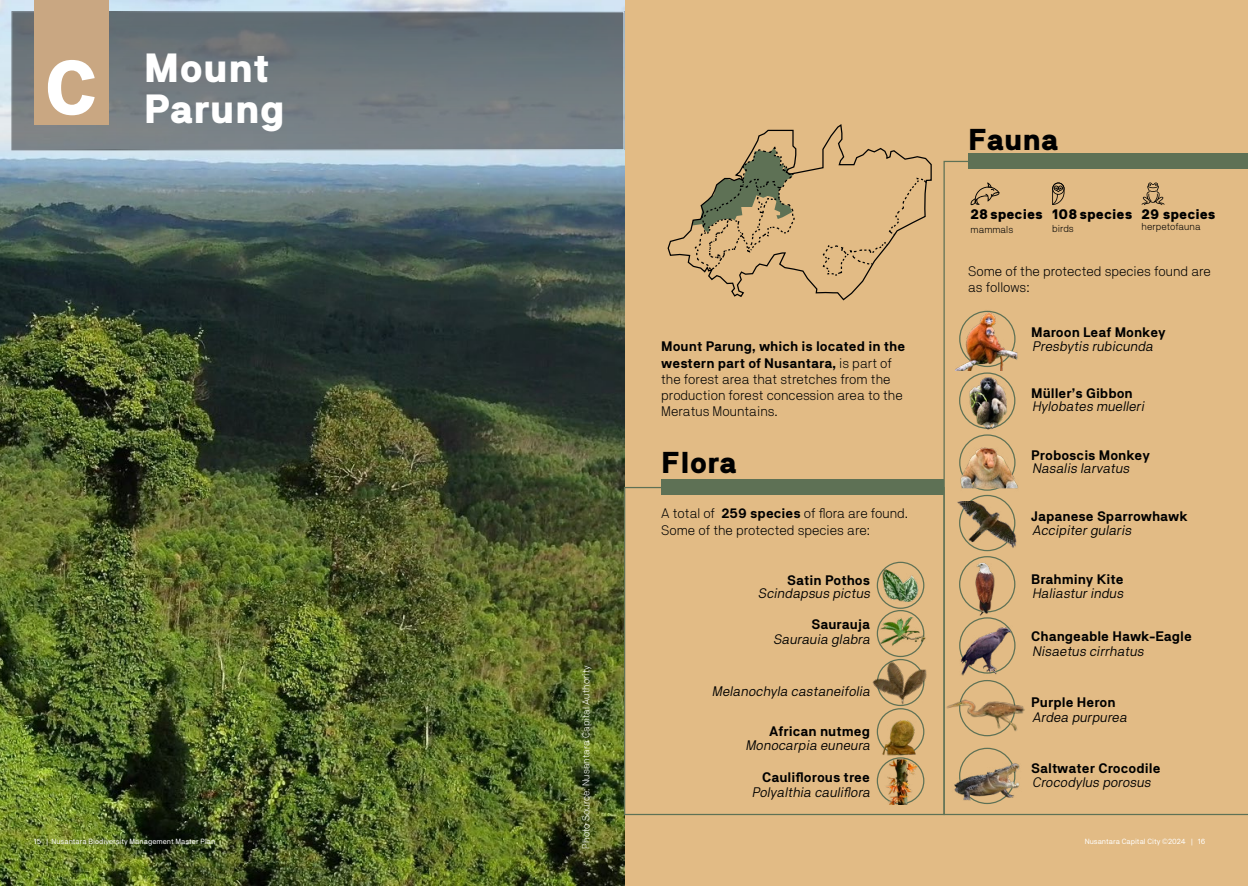
<style>
.page{position:relative;width:1248px;height:886px;background:#fff}
.page>*{position:absolute;margin:0;border:0;box-sizing:border-box;transform-origin:0 0}
.t1{font:40.5px/41.2px "NB Akademie Pro Black";color:#fff}
.t2{font:30px "NB Akademie Pro Black";color:#000}
.t3{font:14px "NB Akademie Pro Black";color:#000}
.t4{font:13.75px/16.2px "NB Akademie Pro Bold";color:#000}
.t5{font:italic 13.75px "NB Akademie Pro Book";color:#000}
.t6{font:13.75px/16.2px "NB Akademie Pro Light";color:#000}
.t7{font:10px "NB Akademie Pro Light";color:#fff}
.t8{font:10px "NB Akademie Pro Light";color:#000}
.t9{font:7.5px "NB Akademie Pro Regular";color:#fff}
.s1{font-size:76.5px}
.s2{font-family:"NB Akademie Pro Light"}
.s3{font-family:"NB Akademie Pro Bold"}
</style>
<div class="page">
<div style="left:624px;top:1px;width:623px;height:885px;background:#e2bb85"></div>
<img style="left:0;top:0;width:624px;height:886px">
<svg style="left:667px;top:124px;width:265px;height:177px"></svg>
<svg style="left:692px;top:145px;width:103px;height:125px"></svg>
<svg style="left:821px;top:177px;width:106px;height:99px"></svg>
<div style="left:968px;top:153px;width:279px;height:16px;background:#5e7155"></div>
<svg style="left:943px;top:161px;width:304px;height:654px"></svg>
<div style="left:661px;top:479px;width:282px;height:16px;background:#5e7155"></div>
<div style="left:624px;top:487px;width:320px;height:328px;border:1px solid #5e7155"></div>
<div style="left:876px;top:562px;width:48px;height:47px;border:1px solid #5e7155;border-radius:50%"></div>
<div style="left:876px;top:610px;width:48px;height:47px;border:1px solid #5e7155;border-radius:50%"></div>
<div style="left:876px;top:708px;width:48px;height:47px;border:1px solid #5e7155;border-radius:50%"></div>
<div style="left:876px;top:757px;width:48px;height:47px;border:1px solid #5e7155;border-radius:50%"></div>
<div style="left:958px;top:556px;width:57px;height:56px;border:1px solid #5e7155;border-radius:50%"></div>
<img style="left:955px;top:310px;width:63px;height:61px">
<img style="left:963px;top:371px;width:48px;height:62px">
<img style="left:960px;top:444px;width:57px;height:48px">
<img style="left:959px;top:559px;width:51px;height:58px">
<img style="left:958px;top:626px;width:61px;height:51px">
<img style="left:942px;top:759px;width:83px;height:41px">
<img style="left:880px;top:564px;width:40px;height:43px">
<img style="left:879px;top:617px;width:47px;height:28px">
<img style="left:872px;top:645px;width:55px;height:69px">
<img style="left:878px;top:715px;width:43px;height:41px">
<img style="left:884px;top:758px;width:36px;height:46px">
<div style="left:12px;top:12px;width:612px;height:138px;background:linear-gradient(to bottom,#5f6a71,#7e858a)"></div>
<div style="left:34px;top:0;width:75px;height:124px;background:#c9a782"></div>
<img style="left:943px;top:694px;width:82px;height:40px">
<img style="left:956px;top:502px;width:61px;height:46px">
<h1 class="t1" style="left:144px;top:46px;width:143px;text-indent:-99px"><span class="s1">C</span> Mount<br>Parung</h1>
<h2 class="t2" style="left:968px;top:121px;width:92px">Fauna</h2>
<p class="t4" style="left:661px;top:338px;width:245px">Mount Parung, which is located in the western part of Nusantara, <span class="s2">is part of</span></p>
<p class="t6" style="left:661px;top:371px;width:243px">the forest area that stretches from the production forest concession area to the<br>Meratus Mountains.</p>
<h2 class="t2" style="left:661px;top:445px;width:77px">Flora</h2>
<p class="t3" style="left:970px;top:206px;width:246px">28 species 108 species 29 species</p>
<p class="t8" style="left:970px;top:224px;width:44px">mammals</p>
<p class="t8" style="left:1052px;top:223px;width:23px">birds</p>
<p class="t8" style="left:1141px;top:220px;width:61px">herpetofauna</p>
<p class="t6" style="left:968px;top:263px;width:244px">Some of the protected species found are as follows:</p>
<p class="t4" style="left:1031px;top:323px;width:136px">Maroon Leaf Monkey</p>
<p class="t5" style="left:1031px;top:338px;width:125px">Presbytis rubicunda</p>
<p class="t4" style="left:1031px;top:384px;width:103px">Müller’s Gibbon</p>
<p class="t5" style="left:1031px;top:397px;width:116px">Hylobates muelleri</p>
<p class="t4" style="left:1031px;top:446px;width:120px">Proboscis Monkey</p>
<p class="t5" style="left:1031px;top:460px;width:102px">Nasalis larvatus</p>
<p class="t6" style="left:661px;top:505px;width:248px">A total of <span class="s3">259 species</span> of flora are found.<br>Some of the protected species are:</p>
<p class="t4" style="left:1031px;top:508px;width:158px">Japanese Sparrowhawk</p>
<p class="t5" style="left:1031px;top:522px;width:103px">Accipitergularis</p>
<p class="t4" style="left:787px;top:571px;width:84px">Satin Pothos</p>
<p class="t4" style="left:811px;top:616px;width:60px">Saurauja</p>
<p class="t5" style="left:758px;top:585px;width:116px">Scindapsus pictus</p>
<p class="t5" style="left:773px;top:631px;width:101px">Saurauia glabra</p>
<p class="t4" style="left:1031px;top:570px;width:94px">Brahminy Kite</p>
<p class="t5" style="left:1031px;top:585px;width:95px">Haliasturindus</p>
<p class="t4" style="left:1031px;top:628px;width:162px">Changeable Hawk-Eagle</p>
<p class="t5" style="left:1031px;top:643px;width:116px">Nisaetus cirrhatus</p>
<p class="t7" style="left:580px;top:849px;width:185px;rotate:-90deg">Photo Source: Nusantara Capital Authority</p>
<p class="t5" style="left:711px;top:683px;width:162px">Melanochyla castaneifolia</p>
<p class="t4" style="left:1031px;top:694px;width:86px">Purple Heron</p>
<p class="t5" style="left:1031px;top:709px;width:99px">Ardea purpurea</p>
<p class="t4" style="left:769px;top:723px;width:102px">African nutmeg</p>
<p class="t4" style="left:762px;top:769px;width:109px">Cauliflorous tree</p>
<p class="t5" style="left:745px;top:737px;width:129px">Monocarpia euneura</p>
<p class="t4" style="left:1031px;top:759px;width:131px">Saltwater Crocodile</p>
<p class="t5" style="left:1031px;top:774px;width:123px">Crocodylus porosus</p>
<p class="t5" style="left:751px;top:784px;width:123px">Polyalthia cauliflora</p>
<p class="t9" style="left:34px;top:837px;width:183px">15 | Nusantara Biodiversity Management Master Plan</p>
<p class="t9" style="left:1084px;top:837px;width:122px">Nusantara Capital City ©2024 | 16</p>
</div>
